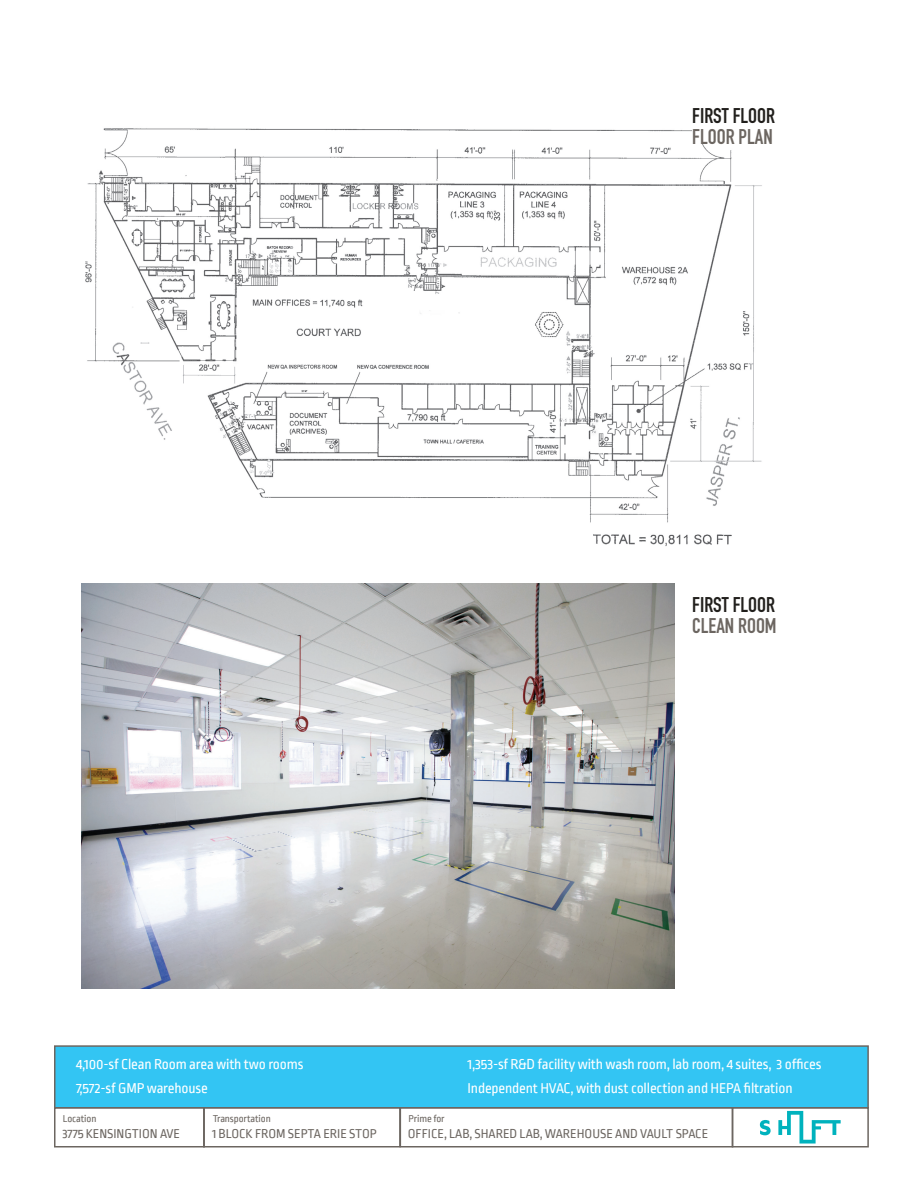
<style>
.page{position:relative;width:918px;height:1188px;background:#fff}
.page>*{position:absolute;margin:0;border:0;box-sizing:border-box;transform-origin:0 0}
.t1{font:700 21px "DIN Condensed";color:#211f1c}
.t2{font:700 21px "DIN Condensed";color:#6c6661}
.t3{font:15px "Ropa Sans";letter-spacing:-.01em;color:#fff}
.t4{font:13.5px "Ropa Sans";color:#6c6661}
.t5{font:10.5px "Ropa Sans";letter-spacing:-.01em;color:#6c6661}
</style>
<div class="page">
<img style="left:85px;top:128px;width:677px;height:418px">
<div style="left:692px;top:108px;width:173px;height:36px;background:#fff"></div>
<img style="left:81px;top:584px;width:594px;height:405px">
<div style="left:54px;top:1045px;width:815px;height:63px;background:#33c5f3;border:2px solid #6c6661"></div>
<div style="left:732px;top:1107px;width:137px;height:41px;border:2px solid #6c6661"></div>
<div style="left:400px;top:1107px;width:333px;height:41px;border:2px solid #6c6661"></div>
<svg style="left:778px;top:1111px;width:63px;height:33px"></svg>
<svg style="left:760px;top:1120px;width:11px;height:15px"></svg>
<div style="left:54px;top:1107px;width:151px;height:41px;border:2px solid #6c6661"></div>
<div style="left:203px;top:1107px;width:198px;height:41px;border:2px solid #6c6661"></div>
<h2 class="t1" style="left:692px;top:101px;width:84px">FIRST FLOOR</h2>
<h2 class="t2" style="left:692px;top:122px;width:82px">FLOOR PLAN</h2>
<h2 class="t1" style="left:692px;top:590px;width:84px">FIRST FLOOR</h2>
<h2 class="t2" style="left:692px;top:611px;width:86px">CLEAN ROOM</h2>
<h1 class="t3" style="left:76px;top:1056px;width:229px">4,100-sf Clean Room area with two rooms</h1>
<h1 class="t3" style="left:76px;top:1080px;width:133px">7,572-sf GMP warehouse</h1>
<h1 class="t5" style="left:63px;top:1113px;width:35px">Location</h1>
<h1 class="t5" style="left:213px;top:1113px;width:60px">Transportation</h1>
<h1 class="t5" style="left:409px;top:1113px;width:38px">Prime for</h1>
<h1 class="t3" style="left:468px;top:1056px;width:356px">1,353-sf R&amp;D facility with wash room, lab room, 4 suites, 3 offices</h1>
<h1 class="t3" style="left:468px;top:1080px;width:327px">Independent HVAC, with dust collection and HEPA filtration</h1>
<h1 class="t4" style="left:62px;top:1127px;width:119px">3775 KENSINGTION AVE</h1>
<h1 class="t4" style="left:212px;top:1127px;width:166px">1 BLOCK FROM SEPTA ERIE STOP</h1>
<h1 class="t4" style="left:408px;top:1127px;width:302px">OFFICE, LAB, SHARED LAB, WAREHOUSE AND VAULT SPACE</h1>
</div>
